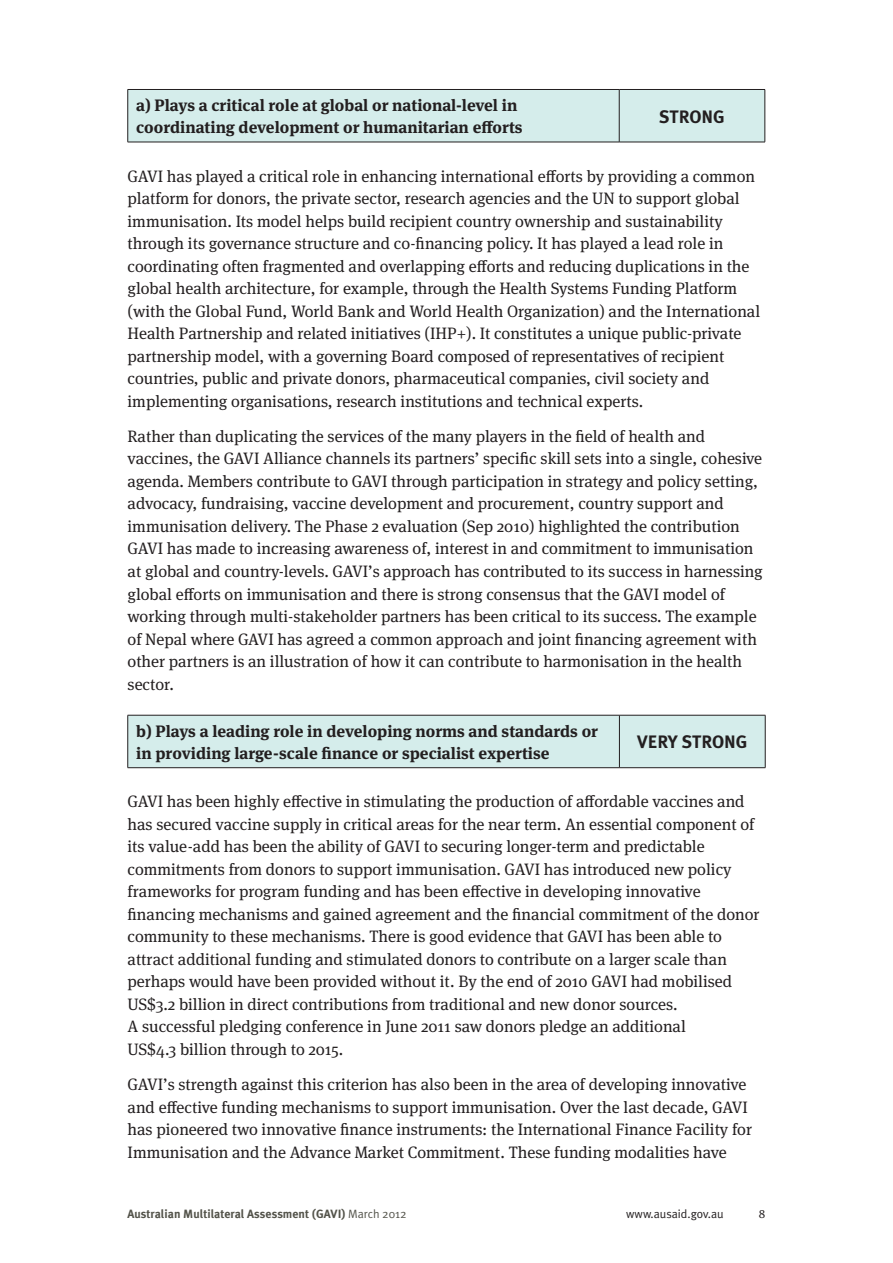
<style>
.page{position:relative;width:893px;height:1263px;background:#fff}
.page>*{position:absolute;margin:0;border:0;box-sizing:border-box;transform-origin:0 0}
._08bbbb_RIGHT_COLUMN{font:700 18px "Meta Plus";color:#231f20}
._04__BODY_TEXT{font:16.5px/22.5px "Meta Serif OT";color:#231f20}
._04__BODY_TEXT-2{font:700 16.5px/22.5px "Meta Serif OT";color:#231f20}
.t1{font:700 12px "Meta Plus";color:#53534a}
.t2{font:12px "Meta Plus Normal";color:#231f20}
.t3{font:12px "Meta Serif OT";color:#231f20}
.s1{font-family:"Meta Plus Normal";font-weight:400}
</style>
<div class="page">
<div style="left:128px;top:90px;width:637px;height:52px;background:#d5edeb"></div>
<hr style="left:619px;top:90px;width:1px;height:52px;background:#231f20">
<hr style="left:128px;top:89px;width:491px;height:1px;background:#231f20">
<hr style="left:127px;top:90px;width:1px;height:52px;background:#231f20">
<hr style="left:619px;top:89px;width:146px;height:1px;background:#231f20">
<hr style="left:765px;top:90px;width:1px;height:52px;background:#231f20">
<hr style="left:128px;top:142px;width:491px;height:1px;background:#231f20">
<hr style="left:619px;top:142px;width:146px;height:1px;background:#231f20">
<div style="left:128px;top:716px;width:637px;height:51px;background:#d5edeb"></div>
<hr style="left:619px;top:715px;width:1px;height:52px;background:#231f20">
<hr style="left:128px;top:715px;width:491px;height:1px;background:#231f20">
<hr style="left:127px;top:715px;width:1px;height:52px;background:#231f20">
<hr style="left:619px;top:715px;width:146px;height:1px;background:#231f20">
<hr style="left:765px;top:715px;width:1px;height:52px;background:#231f20">
<hr style="left:128px;top:767px;width:491px;height:1px;background:#231f20">
<hr style="left:619px;top:767px;width:146px;height:1px;background:#231f20">
<p class="_04__BODY_TEXT-2" style="left:136px;top:94px;width:388px">a) Plays a critical role at global or national-level in coordinating development or humanitarian efforts</p>
<p class="_08bbbb_RIGHT_COLUMN" style="left:659px;top:106px;width:67px">STRONG</p>
<p class="_04__BODY_TEXT" style="left:128px;top:165px;width:634px">GAVI has played a critical role in enhancing international efforts by providing a common platform for donors, the private sector, research agencies and the UN to support global immunisation. Its model helps build recipient country ownership and sustainability through its governance structure and co-financing policy. It has played a lead role in coordinating often fragmented and overlapping efforts and reducing duplications in the global health architecture, for example, through the Health Systems Funding Platform (with the Global Fund, World Bank and World Health Organization) and the International Health Partnership and related initiatives (IHP+). It constitutes a unique public-private partnership model, with a governing Board composed of representatives of recipient countries, public and private donors, pharmaceutical companies, civil society and implementing organisations, research institutions and technical experts.</p>
<p class="_04__BODY_TEXT" style="left:128px;top:425px;width:637px">Rather than duplicating the services of the many players in the field of health and vaccines, the GAVI Alliance channels its partners’ specific skill sets into a single, cohesive agenda. Members contribute to GAVI through participation in strategy and policy setting, advocacy, fundraising, vaccine development and procurement, country support and immunisation delivery. The Phase 2 evaluation (Sep 2010) highlighted the contribution GAVI has made to increasing awareness of, interest in and commitment to immunisation at global and country-levels. GAVI’s approach has contributed to its success in harnessing global efforts on immunisation and there is strong consensus that the GAVI model of working through multi-stakeholder partners has been critical to its success. The example of Nepal where GAVI has agreed a common approach and joint financing agreement with other partners is an illustration of how it can contribute to harmonisation in the health sector.</p>
<p class="_04__BODY_TEXT-2" style="left:136px;top:720px;width:463px">b) Plays a leading role in developing norms and standards or in providing large-scale finance or specialist expertise</p>
<p class="_08bbbb_RIGHT_COLUMN" style="left:637px;top:732px;width:112px">VERY STRONG</p>
<p class="_04__BODY_TEXT" style="left:128px;top:791px;width:633px">GAVI has been highly effective in stimulating the production of affordable vaccines and has secured vaccine supply in critical areas for the near term. An essential component of its value-add has been the ability of GAVI to securing longer-term and predictable commitments from donors to support immunisation. GAVI has introduced new policy frameworks for program funding and has been effective in developing innovative financing mechanisms and gained agreement and the financial commitment of the donor community to these mechanisms. There is good evidence that GAVI has been able to attract additional funding and stimulated donors to contribute on a larger scale than perhaps would have been provided without it. By the end of 2010 GAVI had mobilised US$3.2 billion in direct contributions from traditional and new donor sources.<br>A successful pledging conference in June 2011 saw donors pledge an additional<br>US$4.3 billion through to 2015.</p>
<p class="_04__BODY_TEXT" style="left:128px;top:1073px;width:626px">GAVI’s strength against this criterion has also been in the area of developing innovative and effective funding mechanisms to support immunisation. Over the last decade, GAVI has pioneered two innovative finance instruments: the International Finance Facility for Immunisation and the Advance Market Commitment. These funding modalities have</p>
<p class="t1" style="left:128px;top:1207px;width:280px">Australian Multilateral Assessment (GAVI) <span class="s1">March 2012</span></p>
<p class="t2" style="left:626px;top:1207px;width:99px">www.ausaid.gov.au</p>
<p class="t3" style="left:759px;top:1207px;width:8px">8</p>
</div>
